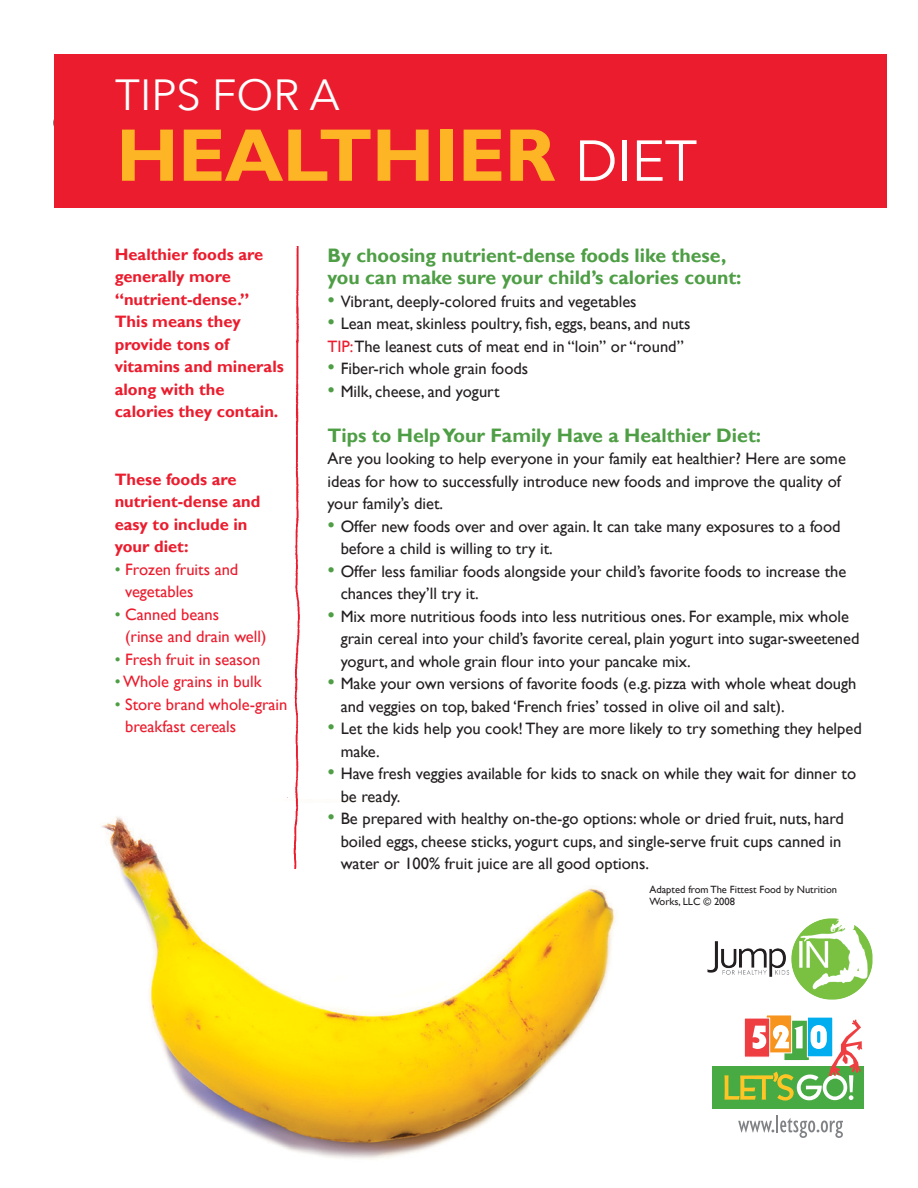
<style>
.page{position:relative;width:918px;height:1188px;background:#fff}
.page>*{position:absolute;margin:0;border:0;box-sizing:border-box;transform-origin:0 0}
.t1{font:700 75px "Gill Sans";color:#fdb526}
.t2{font:57px "Avenir Next";color:#fff}
.t3{font:43.5px "Avenir Next";color:#fff}
.t4{font:700 19.5px/22.5px "Gill Sans";color:#4e9e45}
.t5{font:16.5px/22.5px "Gill Sans";color:#231f20}
.t6{font:700 16.5px/22.5px "Gill Sans";color:#eb1c2d}
.t7{font:16.5px/22.5px "Gill Sans";color:#eb1c2d}
.t8{font:10.5px/12px "Gill Sans";color:#231f20}
.s1{color:#4e9e45}
.s2{font-size:21px;color:#4e9e45}
.s3{color:#eb1c2d}
</style>
<div class="page">
<img style="left:101px;top:817px;width:515px;height:342px">
<div style="left:53px;top:109px;width:28px;height:28px;border:2px solid #231f20;border-radius:50%"></div>
<img style="left:272px;top:246px;width:58px;height:622px">
<div style="left:713px;top:1066px;width:151px;height:43px;background:#48aa43"></div>
<svg style="left:738px;top:1115px;width:105px;height:23px"></svg>
<div style="left:807px;top:1017px;width:26px;height:40px;background:#00aeef"></div>
<div style="left:766px;top:1015px;width:26px;height:38px;background:#f7941d"></div>
<svg style="left:744px;top:1018px;width:26px;height:2px"></svg>
<svg style="left:724px;top:1020px;width:138px;height:81px"></svg>
<div style="left:54px;top:109px;width:27px;height:28px;border:2px solid #231f20;border-radius:50%"></div>
<div style="left:54px;top:110px;width:27px;height:28px;border:2px solid #231f20;border-radius:50%"></div>
<div style="left:55px;top:54px;width:832px;height:153px;background:#eb1c2d"></div>
<img style="left:707px;top:918px;width:166px;height:82px">
<h3 class="t3" style="left:115px;top:59px;width:226px">TIPS FOR A</h3>
<h1 class="t1" style="left:116px;top:110px;width:50px">healthier</h1>
<h2 class="t2" style="left:575px;top:113px;width:31px">DIET</h2>
<p class="t6" style="left:115px;top:243px;width:171px">Healthier foods are generally more “nutrient-dense.”<br>This means they provide tons of vitamins and minerals along with the calories they contain.</p>
<p class="t6" style="left:115px;top:468px;width:147px">These foods are nutrient-dense and easy to include in your diet:</p>
<p class="t7" style="left:125px;top:558px;width:115px;text-indent:-10px"><span class="s1">•</span> Frozen fruits and vegetables</p>
<p class="t7" style="left:125px;top:603px;width:143px;text-indent:-10px"><span class="s1">•</span> Canned beans<br>(rinse and drain well)</p>
<p class="t7" style="left:115px;top:648px;width:147px"><span class="s1">•</span> Fresh fruit in season</p>
<p class="t7" style="left:115px;top:671px;width:148px"><span class="s1">•</span> Whole grains in bulk</p>
<p class="t7" style="left:125px;top:693px;width:164px;text-indent:-10px"><span class="s1">•</span> Store brand whole-grain breakfast cereals</p>
<p class="t4" style="left:327px;top:245px;width:416px">By choosing nutrient-dense foods like these, you can make sure your child’s calories count:</p>
<p class="t5" style="left:327px;top:290px;width:311px"><span class="s2">•</span> Vibrant, deeply-colored fruits and vegetables</p>
<p class="t5" style="left:327px;top:313px;width:365px"><span class="s2">•</span> Lean meat, skinless poultry, fish, eggs, beans, and nuts<br><span class="s3">TIP:</span>The leanest cuts of meat end in “loin” or “round”</p>
<p class="t5" style="left:327px;top:358px;width:202px"><span class="s2">•</span> Fiber-rich whole grain foods</p>
<p class="t5" style="left:327px;top:380px;width:174px"><span class="s2">•</span> Milk, cheese, and yogurt</p>
<p class="t4" style="left:327px;top:425px;width:435px">Tips to Help Your Family Have a Healthier Diet:</p>
<p class="t5" style="left:327px;top:448px;width:520px">Are you looking to help everyone in your family eat healthier? Here are some ideas for how to successfully introduce new foods and improve the quality of your family’s diet.</p>
<p class="t5" style="left:341px;top:515px;width:501px;text-indent:-13px"><span class="s2">•</span> Offer new foods over and over again. It can take many exposures to a food before a child is willing to try it.</p>
<p class="t5" style="left:341px;top:560px;width:507px;text-indent:-13px"><span class="s2">•</span> Offer less familiar foods alongside your child’s favorite foods to increase the chances they’ll try it.</p>
<p class="t5" style="left:341px;top:605px;width:520px;text-indent:-13px"><span class="s2">•</span> Mix more nutritious foods into less nutritious ones. For example, mix whole grain cereal into your child’s favorite cereal, plain yogurt into sugar-sweetened yogurt, and whole grain flour into your pancake mix.</p>
<p class="t5" style="left:341px;top:673px;width:517px;text-indent:-13px"><span class="s2">•</span> Make your own versions of favorite foods (e.g. pizza with whole wheat dough and veggies on top, baked ‘French fries’ tossed in olive oil and salt).</p>
<p class="t5" style="left:341px;top:718px;width:523px;text-indent:-13px"><span class="s2">•</span> Let the kids help you cook! They are more likely to try something they helped make.</p>
<p class="t5" style="left:341px;top:763px;width:517px;text-indent:-13px"><span class="s2">•</span> Have fresh veggies available for kids to snack on while they wait for dinner to be ready.</p>
<p class="t5" style="left:341px;top:808px;width:505px;text-indent:-13px"><span class="s2">•</span> Be prepared with healthy on-the-go options: whole or dried fruit, nuts, hard boiled eggs, cheese sticks, yogurt cups, and single-serve fruit cups canned in water or 100% fruit juice are all good options.</p>
<p class="t8" style="left:650px;top:883px;width:189px">Adapted from The Fittest Food by Nutrition<br>Works, LLC © 2008</p>
</div>
